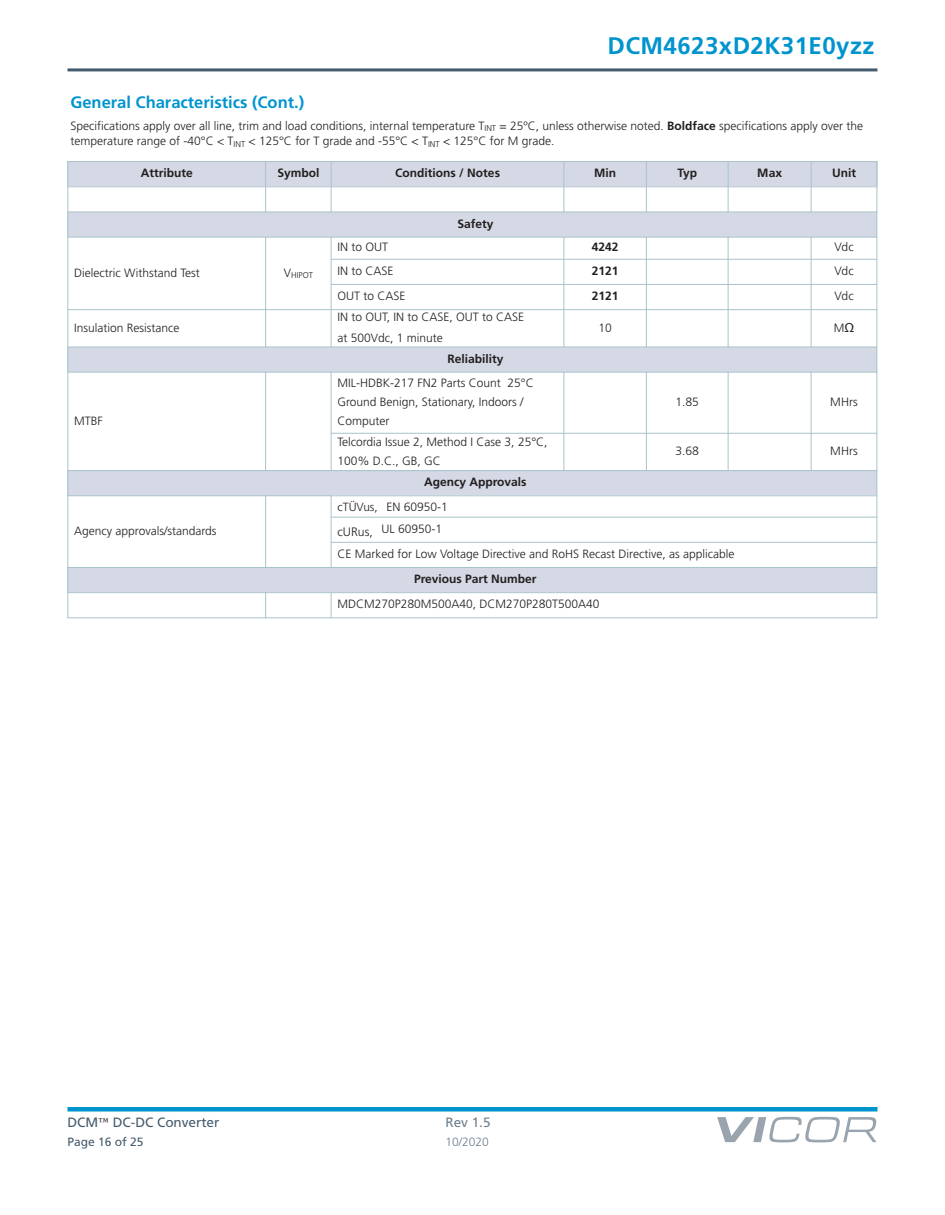
<style>
.page{position:relative;width:945px;height:1215px;background:#fff}
.page>*{position:absolute;margin:0;border:0;box-sizing:border-box;transform-origin:0 0}
.t1{font:700 24px "Frutiger";letter-spacing:.02em;color:#0094ce}
.t2{font:700 16.5px "Frutiger";color:#0094ce}
.t3{font:13.5px "Frutiger";color:#445b6d}
.t4{font:13.5px "Frutiger";color:#6e8090}
.t5{font:300 12.3px "Frutiger";color:#221f1f}
.t6{font:300 12px/18.8px "Frutiger";color:#221f1f}
.t7{font:700 12px "Frutiger";color:#221f1f}
.t8{font:12px "Frutiger";color:#445b6d}
.t9{font:300 12px "Frutiger";color:#6e8090}
.t10{font:300 11.85px "Frutiger";color:#221f1f}
.t11{font:300 8.4px "Frutiger";color:#221f1f}
.s1{font-weight:700}
.s2{font-family:"Lucida Grande";font-weight:400;font-size:6px}
.s3{font-family:"Frutiger Serif LT Pro";color:#221f1f}
</style>
<div class="page">
<hr style="left:68px;top:68px;width:810px;height:3px;background:#445b6d">
<hr style="left:68px;top:1107px;width:810px;height:4px;background:#0094ce">
<div style="left:68px;top:161px;width:198px;height:26px;background:#d5d9e5"></div>
<div style="left:266px;top:161px;width:65px;height:26px;background:#d5d9e5"></div>
<div style="left:331px;top:161px;width:233px;height:26px;background:#d5d9e5"></div>
<div style="left:564px;top:161px;width:82px;height:26px;background:#d5d9e5"></div>
<div style="left:646px;top:161px;width:82px;height:26px;background:#d5d9e5"></div>
<div style="left:728px;top:161px;width:83px;height:26px;background:#d5d9e5"></div>
<div style="left:811px;top:161px;width:66px;height:26px;background:#d5d9e5"></div>
<div style="left:68px;top:212px;width:809px;height:25px;background:#d5d9e5"></div>
<div style="left:68px;top:347px;width:809px;height:25px;background:#d5d9e5"></div>
<div style="left:68px;top:471px;width:809px;height:25px;background:#d5d9e5"></div>
<div style="left:68px;top:567px;width:809px;height:26px;background:#d5d9e5"></div>
<hr style="left:68px;top:161px;width:1px;height:457px;background:#a9c3cb">
<hr style="left:265px;top:161px;width:1px;height:51px;background:#a9c3cb">
<hr style="left:265px;top:237px;width:1px;height:110px;background:#a9c3cb">
<hr style="left:265px;top:372px;width:1px;height:99px;background:#a9c3cb">
<hr style="left:265px;top:495px;width:1px;height:73px;background:#a9c3cb">
<svg style="left:265px;top:593px;width:1px;height:24px"></svg>
<hr style="left:331px;top:161px;width:1px;height:51px;background:#a9c3cb">
<hr style="left:331px;top:237px;width:1px;height:110px;background:#a9c3cb">
<hr style="left:331px;top:372px;width:1px;height:99px;background:#a9c3cb">
<hr style="left:331px;top:495px;width:1px;height:73px;background:#a9c3cb">
<svg style="left:331px;top:593px;width:1px;height:24px"></svg>
<hr style="left:564px;top:161px;width:1px;height:51px;background:#a9c3cb">
<hr style="left:564px;top:237px;width:1px;height:110px;background:#a9c3cb">
<hr style="left:564px;top:372px;width:1px;height:99px;background:#a9c3cb">
<hr style="left:646px;top:161px;width:1px;height:51px;background:#a9c3cb">
<hr style="left:646px;top:237px;width:1px;height:110px;background:#a9c3cb">
<hr style="left:646px;top:372px;width:1px;height:99px;background:#a9c3cb">
<hr style="left:728px;top:161px;width:1px;height:51px;background:#a9c3cb">
<hr style="left:728px;top:237px;width:1px;height:110px;background:#a9c3cb">
<hr style="left:728px;top:372px;width:1px;height:99px;background:#a9c3cb">
<hr style="left:811px;top:161px;width:1px;height:51px;background:#a9c3cb">
<hr style="left:811px;top:237px;width:1px;height:110px;background:#a9c3cb">
<hr style="left:811px;top:372px;width:1px;height:99px;background:#a9c3cb">
<hr style="left:876px;top:161px;width:1px;height:457px;background:#a9c3cb">
<hr style="left:68px;top:161px;width:809px;height:1px;background:#a9c3cb">
<hr style="left:68px;top:186px;width:809px;height:1px;background:#a9c3cb">
<hr style="left:68px;top:212px;width:809px;height:1px;background:#a9c3cb">
<hr style="left:68px;top:237px;width:809px;height:1px;background:#a9c3cb">
<hr style="left:331px;top:259px;width:546px;height:1px;background:#a9c3cb">
<hr style="left:331px;top:284px;width:546px;height:1px;background:#a9c3cb">
<hr style="left:68px;top:309px;width:809px;height:1px;background:#a9c3cb">
<hr style="left:68px;top:347px;width:809px;height:1px;background:#a9c3cb">
<hr style="left:68px;top:372px;width:809px;height:1px;background:#a9c3cb">
<hr style="left:331px;top:433px;width:546px;height:1px;background:#a9c3cb">
<hr style="left:68px;top:470px;width:809px;height:1px;background:#a9c3cb">
<hr style="left:68px;top:495px;width:809px;height:1px;background:#a9c3cb">
<hr style="left:331px;top:517px;width:546px;height:1px;background:#a9c3cb">
<hr style="left:331px;top:542px;width:546px;height:1px;background:#a9c3cb">
<hr style="left:68px;top:567px;width:809px;height:1px;background:#a9c3cb">
<hr style="left:68px;top:592px;width:809px;height:1px;background:#a9c3cb">
<hr style="left:68px;top:617px;width:809px;height:1px;background:#a9c3cb">
<svg style="left:717px;top:1117px;width:159px;height:25px"></svg>
<h1 class="t1" style="left:608px;top:36px;width:268px">DCM4623xD2K31E0yzz</h1>
<h2 class="t2" style="left:70px;top:96px;width:235px">General Characteristics (Cont.)</h2>
<p class="t6" style="left:70px;top:118px;width:794px;line-height:15.8px">Specifications apply over all line, trim and load conditions, internal temperature T<sub>INT</sub> = 25ºC, unless otherwise noted. <span class="s1">Boldface</span> specifications apply over the temperature range of -40°C &lt; T<sub>INT</sub> &lt; 125°C for T grade and -55°C &lt; T<sub>INT</sub> &lt; 125°C for M grade.</p>
<p class="t7" style="left:141px;top:168px;width:54px">Attribute</p>
<p class="t7" style="left:277px;top:168px;width:44px">Symbol</p>
<p class="t7" style="left:395px;top:168px;width:106px">Conditions / Notes</p>
<p class="t7" style="left:594px;top:168px;width:24px">Min</p>
<p class="t7" style="left:678px;top:168px;width:21px">Typ</p>
<p class="t7" style="left:757px;top:168px;width:26px">Max</p>
<p class="t7" style="left:832px;top:168px;width:26px">Unit</p>
<p class="t7" style="left:457px;top:219px;width:38px">Safety</p>
<p class="t6" style="left:74px;top:264px;width:127px">Dielectric Withstand Test</p>
<p class="t11" style="left:284px;top:272px;width:31px"><sup>V</sup>HIPOT</p>
<p class="t6" style="left:338px;top:239px;width:52px">IN to OUT</p>
<p class="t7" style="left:592px;top:242px;width:28px">4242</p>
<p class="t6" style="left:834px;top:239px;width:21px">Vdc</p>
<p class="t6" style="left:338px;top:262px;width:58px">IN to CASE</p>
<p class="t7" style="left:592px;top:266px;width:28px">2121</p>
<p class="t6" style="left:834px;top:262px;width:21px">Vdc</p>
<p class="t6" style="left:338px;top:288px;width:70px">OUT to CASE</p>
<p class="t7" style="left:592px;top:291px;width:28px">2121</p>
<p class="t6" style="left:834px;top:288px;width:21px">Vdc</p>
<p class="t6" style="left:74px;top:319px;width:107px">Insulation Resistance</p>
<p class="t6" style="left:338px;top:307px;width:188px;line-height:21px">IN to OUT, IN to CASE, OUT to CASE at 500Vdc, 1 minute</p>
<p class="t6" style="left:598px;top:319px;width:15px">10</p>
<p class="t6" style="left:834px;top:319px;width:22px">M<span class="s2">Ω</span></p>
<p class="t7" style="left:447px;top:354px;width:58px">Reliability</p>
<p class="t6" style="left:74px;top:412px;width:30px">MTBF</p>
<p class="t6" style="left:74px;top:522px;width:144px">Agency approvals/standards</p>
<p class="t6" style="left:338px;top:375px;width:198px">MIL-HDBK-217 FN2 Parts Count 25°C<br>Ground Benign, Stationary, Indoors /<br>Computer</p>
<p class="t6" style="left:676px;top:393px;width:25px">1.85</p>
<p class="t6" style="left:830px;top:393px;width:29px">MHrs</p>
<p class="t6" style="left:338px;top:433px;width:211px">Telcordia Issue 2, Method I Case 3, 25°C,<br>100% D.C., GB, GC</p>
<p class="t6" style="left:676px;top:443px;width:25px">3.68</p>
<p class="t6" style="left:830px;top:443px;width:29px">MHrs</p>
<p class="t7" style="left:424px;top:477px;width:104px">Agency Approvals</p>
<p class="t10" style="left:338px;top:501px;width:42px">cTÜVus,</p>
<p class="t6" style="left:381px;top:497px;width:68px;line-height:21.3px;text-align:center">EN 60950-1<br>UL 60950-1</p>
<p class="t6" style="left:338px;top:545px;width:398px">CE Marked for Low Voltage Directive and RoHS Recast Directive, as applicable</p>
<p class="t7" style="left:414px;top:574px;width:124px">Previous Part Number</p>
<p class="t6" style="left:338px;top:596px;width:264px">MDCM270P280M500A40, DCM270P280T500A40</p>
<p class="t5" style="left:338px;top:528px;width:37px">cURus,</p>
<p class="t3" style="left:68px;top:1117px;width:153px">DCM<span class="s3">™</span> DC-DC Converter</p>
<p class="t4" style="left:446px;top:1114px;width:47px">Rev 1.5</p>
<p class="t8" style="left:68px;top:1137px;width:78px">Page 16 of 25</p>
<p class="t9" style="left:446px;top:1137px;width:45px">10/2020</p>
</div>
